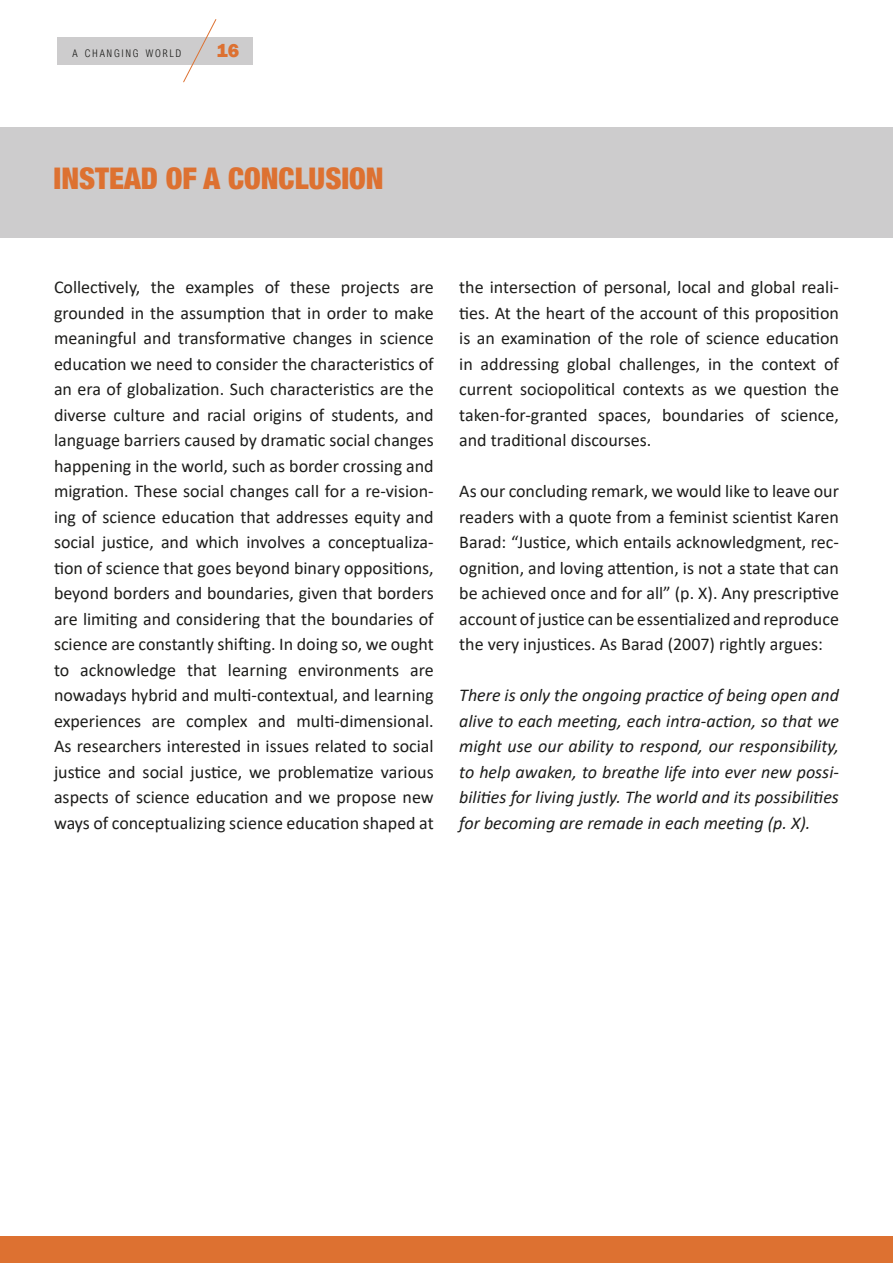
<style>
.page{position:relative;width:893px;height:1263px;background:#fff}
.page>*{position:absolute;margin:0;border:0;box-sizing:border-box;transform-origin:0 0}
.grote_kop{font:900 condensed 30px "Helvetica Neue LT Std";color:#dd7131}
.t1{font:800 19.5px "Franklin Gothic";color:#dd7131}
.Platte_tekst{font:18px/25.5px "Calibri";color:#1d1d1b;text-align:justify}
.Platte_tekst-2{font:italic 18px/25.5px "Calibri";color:#1d1d1b;text-align:justify}
.t2{font:300 10.5px "Arial Nova Cond";letter-spacing:.155em;color:#1d1d1b}
</style>
<div class="page">
<div style="left:57px;top:37px;width:196px;height:27px;background:#cdcccd"></div>
<svg style="left:183px;top:19px;width:34px;height:64px"></svg>
<div style="left:0;top:1236px;width:893px;height:27px;background:#dd7131"></div>
<div style="left:0;top:128px;width:893px;height:110px;background:#cdcccd"></div>
<p class="t2" style="left:72px;top:47px;width:110px">A CHANGING WORLD</p>
<p class="t1" style="left:216px;top:38px;width:24px">16</p>
<p class="grote_kop" style="left:54px;top:160px;width:332px">INSTEAD OF A CONCLUSION</p>
<p class="Platte_tekst" style="left:54px;top:274px;width:381px">Collectively, the examples of these projects are grounded in the assumption that in order to make meaningful and transformative changes in science education we need to consider the characteristics of an era of globalization. Such characteristics are the diverse culture and racial origins of students, and language barriers caused by dramatic social changes happening in the world, such as border crossing and migration. These social changes call for a re-vision&shy;ing of science education that addresses equity and social justice, and which involves a conceptualiza&shy;tion of science that goes beyond binary oppositions, beyond borders and boundaries, given that borders are limiting and considering that the boundaries of science are constantly shifting. In doing so, we ought to acknowledge that learning environments are nowadays hybrid and multi-contextual, and learning experiences are complex and multi-dimensional.<br>As researchers interested in issues related to social justice and social justice, we problematize various aspects of science education and we propose new ways of conceptualizing science education shaped at</p>
<p class="Platte_tekst" style="left:459px;top:274px;width:381px">the intersection of personal, local and global reali&shy;ties. At the heart of the account of this proposition is an examination of the role of science education in addressing global challenges, in the context of current sociopolitical contexts as we question the taken-for-granted spaces, boundaries of science, and traditional discourses.</p>
<p class="Platte_tekst" style="left:459px;top:478px;width:381px">As our concluding remark, we would like to leave our readers with a quote from a feminist scientist Karen Barad: “Justice, which entails acknowledgment, rec&shy;ognition, and loving attention, is not a state that can be achieved once and for all” (p. X). Any prescriptive account of justice can be essentialized and reproduce the very injustices. As Barad (2007) rightly argues:</p>
<p class="Platte_tekst-2" style="left:459px;top:682px;width:381px">There is only the ongoing practice of being open and alive to each meeting, each intra-action, so that we might use our ability to respond, our responsibility, to help awaken, to breathe life into ever new possi&shy;bilities for living justly. The world and its possibilities for becoming are remade in each meeting (p. X).</p>
</div>
